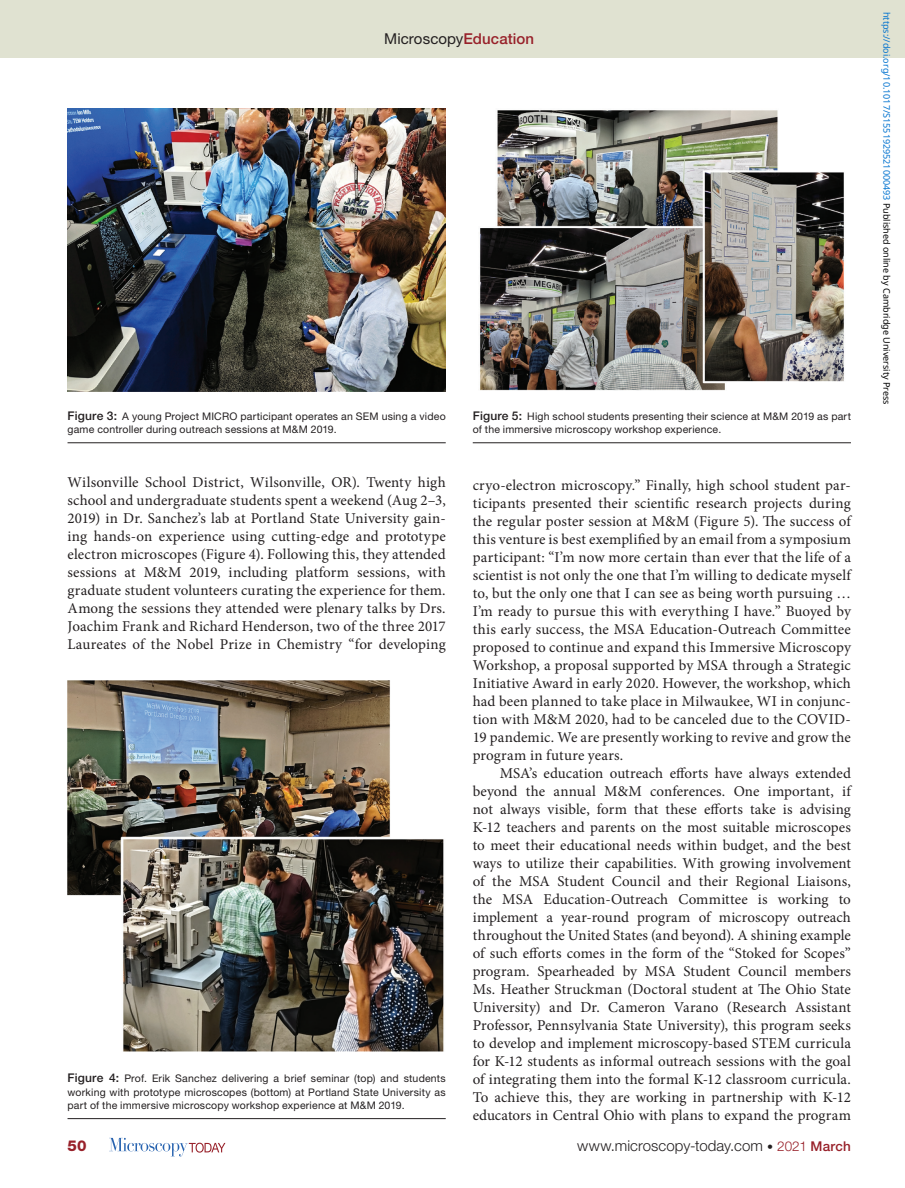
<style>
.page{position:relative;width:905px;height:1188px;background:#fff}
.page>*{position:absolute;margin:0;border:0;box-sizing:border-box;transform-origin:0 0}
.t1{font:15px/18px "Minion Pro";letter-spacing:.005em;color:#231f20;text-align:justify}
.t2{font:300 15px "Helvetica Neue LT Std";letter-spacing:.005em;color:#231f20}
.t3{font:15px "Helvetica Neue LT Std";letter-spacing:.005em;color:#231f20}
.t4{font:800 15px "Helvetica Neue LT Std";color:#98212a}
.t5{font:10.5px/13.5px "Helvetica Neue LT Std";letter-spacing:.015em;color:#231f20}
.t6{font:9px "Noto Sans";color:#0172cf}
.s1{font-weight:500;color:#98212a}
.s2{font-weight:500;font-size:12px}
.s3{font-size:12px}
.s4{font-size:13.5px;color:#98212a}
.s5{font-weight:500;font-size:13.5px;color:#98212a}
.s6{color:#000}
</style>
<div class="page">
<div style="left:0;top:0;width:904px;height:58px;background:#e0e2d1"></div>
<svg style="left:109px;top:1138px;width:116px;height:18px"></svg>
<hr style="left:68px;top:1118px;width:378px;height:1px;background:#231f20">
<img style="left:68px;top:680px;width:376px;height:372px">
<hr style="left:472px;top:442px;width:378px;height:1px;background:#231f20">
<img style="left:480px;top:110px;width:364px;height:281px">
<hr style="left:68px;top:442px;width:378px;height:1px;background:#231f20">
<img style="left:68px;top:108px;width:378px;height:283px">
<p class="t3" style="left:384px;top:30px;width:151px">Microscopy<span class="s1">Education</span></p>
<p class="t5" style="left:68px;top:409px;width:379px"><span class="s2">Figure 3:</span> A young Project MICRO participant operates an SEM using a video game controller during outreach sessions at M&amp;M 2019.</p>
<p class="t5" style="left:472px;top:409px;width:380px"><span class="s2">Figure 5:</span> High school students presenting their science at M&amp;M 2019 as part of the immersive microscopy workshop experience.</p>
<p class="t1" style="left:68px;top:473px;width:380px">Wilsonville School District, Wilsonville, OR). Twenty high school and undergraduate students spent a weekend (Aug 2–3, 2019) in Dr. Sanchez’s lab at Portland State University gain&shy;ing hands-on experience using cutting-edge and prototype electron microscopes (Figure 4). Following this, they attended sessions at M&amp;M 2019, including platform sessions, with graduate student volunteers curating the experience for them.<br>Among the sessions they attended were plenary talks by Drs.<br>Joachim Frank and Richard Henderson, two of the three 2017<br>Laureates of the Nobel Prize in Chemistry “for developing</p>
<p class="t1" style="left:472px;top:476px;width:380px">cryo-electron microscopy.” Finally, high school student par&shy;ticipants presented their scientific research projects during the regular poster session at M&amp;M (Figure 5). The success of this venture is best exemplified by an email from a symposium participant: “I’m now more certain than ever that the life of a scientist is not only the one that I’m willing to dedicate myself to, but the only one that I can see as being worth pursuing … I’m ready to pursue this with everything I have.” Buoyed by this early success, the MSA Education-Outreach Committee proposed to continue and expand this Immersive Microscopy Workshop, a proposal supported by MSA through a Strategic Initiative Award in early 2020. However, the workshop, which had been planned to take place in Milwaukee, WI in conjunc&shy;tion with M&amp;M 2020, had to be canceled due to the COVID-19 pandemic. We are presently working to revive and grow the program in future years.</p>
<p class="t1" style="left:473px;top:764px;width:380px;text-indent:27px">MSA’s education outreach efforts have always extended beyond the annual M&amp;M conferences. One important, if not always visible, form that these efforts take is advising K-12 teachers and parents on the most suitable microscopes to meet their educational needs within budget, and the best ways to utilize their capabilities. With growing involvement of the MSA Student Council and their Regional Liaisons, the MSA Education-Outreach Committee is working to implement a year-round program of microscopy outreach throughout the United States (and beyond). A shining example of such efforts comes in the form of the “Stoked for Scopes” program. Spearheaded by MSA Student Council members Ms. Heather Struckman (Doctoral student at The Ohio State University) and Dr. Cameron Varano (Research Assistant Professor, Pennsylvania State University), this program seeks to develop and implement microscopy-based STEM curricula for K-12 students as informal outreach sessions with the goal of integrating them into the formal K-12 classroom curricula.<br>To achieve this, they are working in partnership with K-12 educators in Central Ohio with plans to expand the program</p>
<p class="t5" style="left:68px;top:1072px;width:380px;text-align:justify"><span class="s2">Figure 4:</span> Prof. Erik Sanchez delivering a brief seminar (top) and students working with prototype microscopes (bottom) at Portland State University as part of the immersive microscopy workshop experience at M&amp;M 2019.</p>
<p class="t4" style="left:68px;top:1137px;width:21px">50</p>
<p class="t2" style="left:577px;top:1137px;width:275px">www.microscopy-today.com <span class="s3">•</span> <span class="s4">2021</span> <span class="s5">March</span></p>
<p class="t6" style="left:893px;top:12px;width:394px;rotate:90deg">https://doi.org/10.1017/S1551929521000493 <span class="s6">Published online by Cambridge University Press</span></p>
</div>
